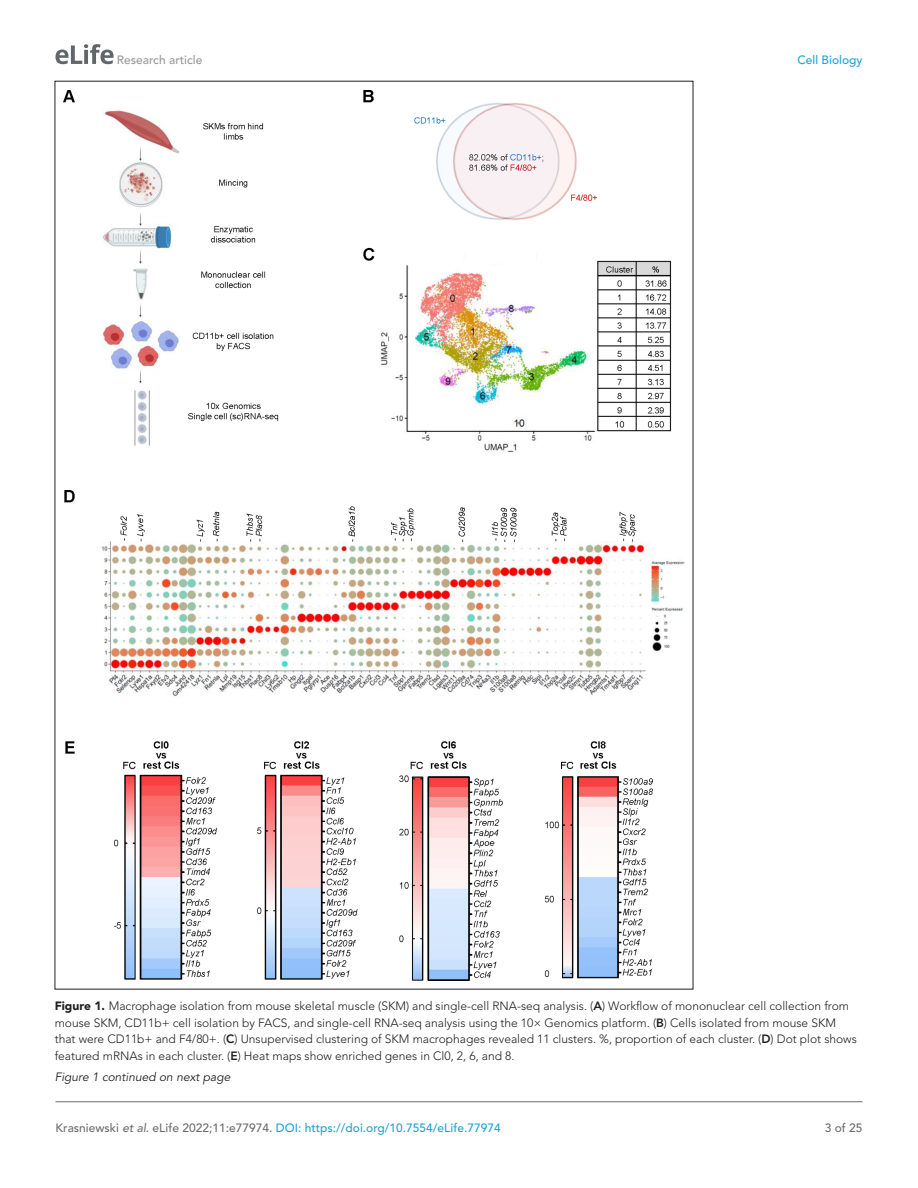
<style>
.page{position:relative;width:918px;height:1188px;background:#fff}
.page>*{position:absolute;margin:0;border:0;box-sizing:border-box;transform-origin:0 0}
.t1{font:300 12px/16.5px "Avenir LT Std";color:#231f20}
.t2{font:500 12px "Avenir LT Std";color:#1ea4d7}
.t3{font:italic 12px "Avenir LT Std";color:#231f20}
.t4{font:500 12px "Avenir LT Std";color:#9a9a9a}
.t5{font:500 12px "Avenir LT Std";color:#6e6e70}
.s1{font-weight:900}
.s2{font-weight:800}
.s3{color:#6e6e70}
.s4{font-style:italic;color:#6e6e70}
</style>
<div class="page">
<svg style="left:55px;top:44px;width:59px;height:20px"></svg>
<hr style="left:56px;top:1101px;width:806px;height:1px;background:#6e6e70">
<img style="left:64px;top:90px;width:620px;height:890px">
<p class="t4" style="left:117px;top:53px;width:87px">Research article</p>
<p class="t2" style="left:797px;top:53px;width:67px">Cell Biology</p>
<p class="t1" style="left:55px;top:998px;width:804px"><span class="s1">Figure 1.</span> Macrophage isolation from mouse skeletal muscle (SKM) and single-cell RNA-seq analysis. (<span class="s2">A</span>) Workflow of mononuclear cell collection from mouse SKM, CD11b+ cell isolation by FACS, and single-cell RNA-seq analysis using the 10× Genomics platform. (<span class="s2">B</span>) Cells isolated from mouse SKM that were CD11b+ and F4/80+. (<span class="s2">C</span>) Unsupervised clustering of SKM macrophages revealed 11 clusters. %, proportion of each cluster. (<span class="s2">D</span>) Dot plot shows featured mRNAs in each cluster. (<span class="s2">E</span>) Heat maps show enriched genes in Cl0, 2, 6, and 8.</p>
<p class="t3" style="left:55px;top:1070px;width:177px">Figure 1 continued on next page</p>
<p class="t2" style="left:56px;top:1121px;width:447px"><span class="s3">Krasniewski</span> <span class="s4">et al</span><span class="s3">. eLife 2022;11:e77974.</span> DOI: https://doi.org/10.7554/eLife.77974</p>
<p class="t5" style="left:825px;top:1121px;width:39px">3 of 25</p>
</div>
